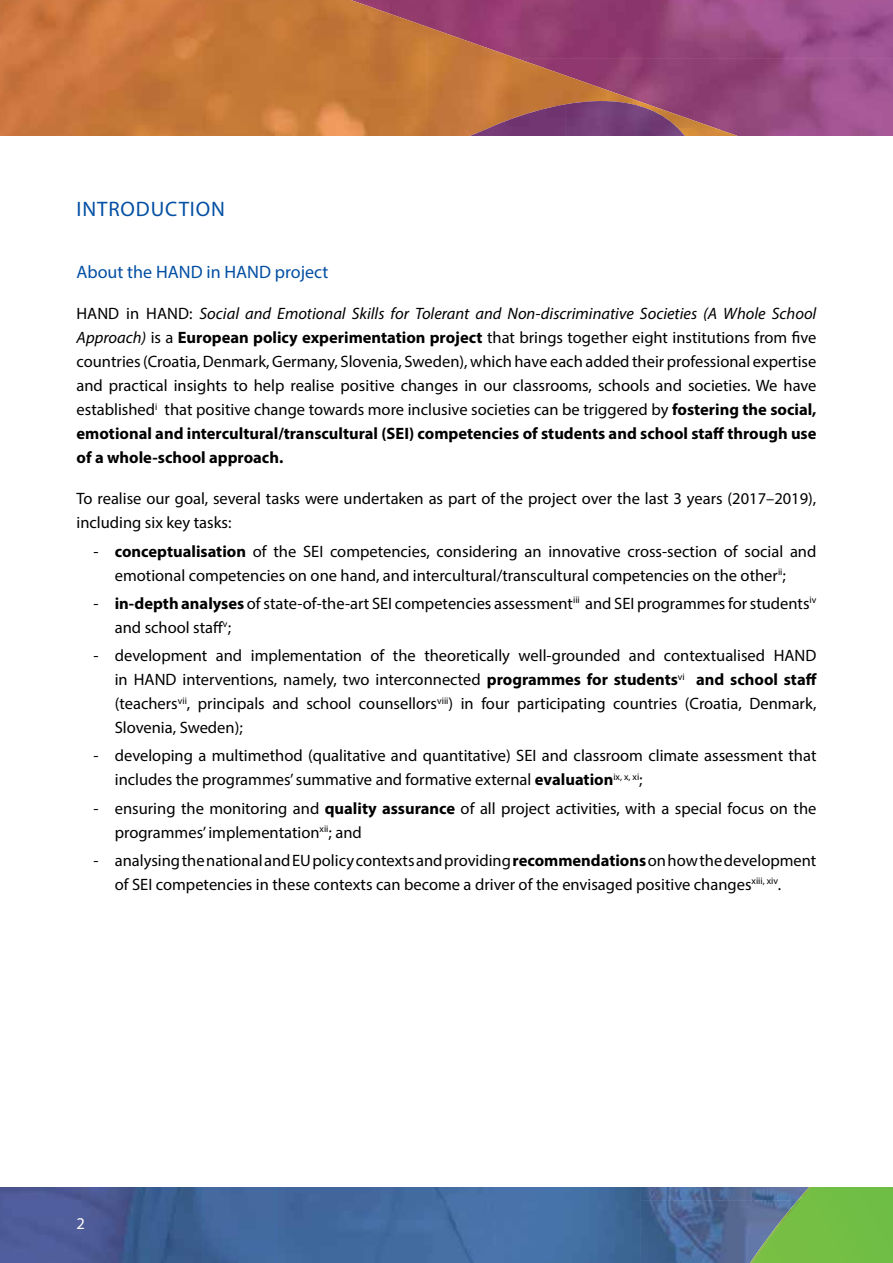
<style>
.page{position:relative;width:893px;height:1263px;background:#fff}
.page>*{position:absolute;margin:0;border:0;box-sizing:border-box;transform-origin:0 0}
.t1{font:21px "Myriad Pro";letter-spacing:.04em;color:#034fa3}
.t2{font:18px "Myriad Pro";color:#034fa3}
.t3{font:16.5px/24px "Myriad Pro";color:#000}
.t4{font:16.5px "Myriad Pro";color:#fff}
.s1{font-style:italic}
.s2{font-weight:700}
</style>
<div class="page">
<img style="left:427px;top:0;width:466px;height:58px">
<img style="left:573px;top:58px;width:320px;height:72px">
<img style="left:0;top:1187px;width:132px;height:76px">
<img style="left:132px;top:1187px;width:73px;height:76px">
<div style="left:205px;top:1187px;width:72px;height:76px;background:#44699f"></div>
<img style="left:277px;top:1187px;width:218px;height:76px">
<img style="left:495px;top:1187px;width:145px;height:76px">
<img style="left:640px;top:1187px;width:101px;height:13px">
<img style="left:640px;top:1200px;width:101px;height:63px">
<img style="left:0;top:0;width:427px;height:136px">
<img style="left:426px;top:26px;width:147px;height:78px">
<img style="left:572px;top:78px;width:150px;height:52px">
<img style="left:710px;top:130px;width:156px;height:6px">
<img style="left:741px;top:1187px;width:3px;height:76px">
<img style="left:348px;top:104px;width:217px;height:32px">
<img style="left:565px;top:101px;width:145px;height:35px">
<svg style="left:744px;top:1187px;width:149px;height:76px;background:#6ead5a"></svg>
<p class="t1" style="left:77px;top:196px;width:150px">INTRODUCTION</p>
<p class="t2" style="left:77px;top:261px;width:253px">About the HAND in HAND project</p>
<p class="t3" style="left:77px;top:301px;width:741px;text-align:justify">HAND in HAND: <span class="s1">Social and Emotional Skills for Tolerant and Non-discriminative Societies (A Whole School Approach)</span> is a <span class="s2">European policy experimentation project</span> that brings together eight institutions from five countries (Croatia, Denmark, Germany, Slovenia, Sweden), which have each added their professional expertise and practical insights to help realise positive changes in our classrooms, schools and societies. We have established<sup>i</sup> that positive change towards more inclusive societies can be triggered by <span class="s2">fostering the social, emotional and intercultural/transcultural (SEI) competencies of students and school staff through use of a whole-school approach.</span></p>
<p class="t3" style="left:77px;top:486px;width:741px">To realise our goal, several tasks were undertaken as part of the project over the last 3 years (2017–2019), including six key tasks:</p>
<p class="t3" style="left:94px;top:539px;width:724px;text-align:center">- <span class="s2">conceptualisation</span> of the SEI competencies, considering an innovative cross-section of social and emotional competencies on one hand, and intercultural/transcultural competencies on the other<sup>ii</sup>;</p>
<p class="t3" style="left:115px;top:591px;width:703px;text-indent:-21px">- <span class="s2">in-depth analyses</span> of state-of-the-art SEI competencies assessment<sup>iii</sup> and SEI programmes for students<sup>iv </sup>and school staff<sup>v</sup>;</p>
<p class="t3" style="left:115px;top:643px;width:703px;text-align:justify;text-indent:-21px">- development and implementation of the theoretically well-grounded and contextualised HAND in HAND interventions, namely, two interconnected <span class="s2">programmes for students</span><sup>vi</sup> <span class="s2">and school staff </span>(teachers<sup>vii</sup>, principals and school counsellors<sup>viii</sup>) in four participating countries (Croatia, Denmark, Slovenia, Sweden);</p>
<p class="t3" style="left:115px;top:743px;width:703px;text-indent:-21px">- developing a multimethod (qualitative and quantitative) SEI and classroom climate assessment that includes the programmes’ summative and formative external <span class="s2">evaluation</span><sup>ix,</sup> <sup>x,</sup> <sup>xi</sup>;</p>
<p class="t3" style="left:115px;top:796px;width:703px;text-indent:-21px">- ensuring the monitoring and <span class="s2">quality assurance</span> of all project activities, with a special focus on the programmes’ implementation<sup>xii</sup>; and</p>
<p class="t3" style="left:115px;top:848px;width:703px;text-indent:-21px">- analysing the national and EU policy contexts and providing <span class="s2">recommendations</span> on how the development of SEI competencies in these contexts can become a driver of the envisaged positive changes<sup>xiii,</sup> <sup>xiv</sup>.</p>
<p class="t4" style="left:77px;top:1213px;width:10px">2</p>
</div>
